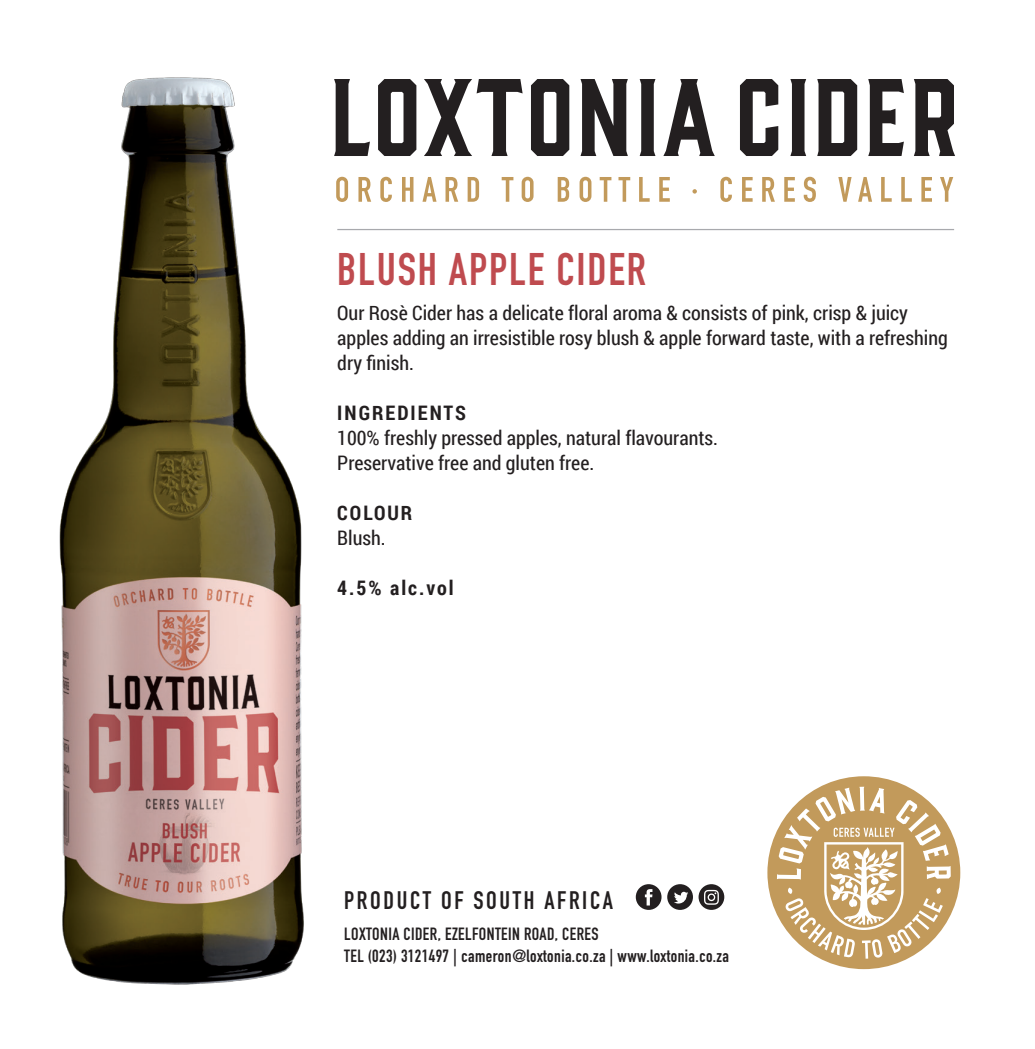
<style>
.page{position:relative;width:1035px;height:1049px;background:#fff}
.page>*{position:absolute;margin:0;border:0;box-sizing:border-box;transform-origin:0 0}
.t1{font:45px "DIN Engschrift";letter-spacing:.04em;color:#bf4b4f}
.t2{font:25px "DIN Engschrift";letter-spacing:.105em;color:#231f20}
.t3{font:20px/25px "Roboto Condensed";color:#231f20}
.t4{font:700 20px "Roboto Condensed";letter-spacing:.1em;color:#231f20}
.t5{font:17.5px/22.5px "DIN Engschrift";letter-spacing:.025em;color:#231f20}
</style>
<div class="page">
<svg style="left:636px;top:884px;width:25px;height:26px"></svg>
<svg style="left:667px;top:884px;width:57px;height:26px"></svg>
<div style="left:767px;top:776px;width:193px;height:193px;background:#c29a5b;border-radius:50%"></div>
<svg style="left:777px;top:787px;width:173px;height:172px"></svg>
<hr style="left:337px;top:229px;width:617px;height:1px;background:#a8a9ad">
<svg style="left:334px;top:79px;width:621px;height:77px"></svg>
<svg style="left:336px;top:177px;width:12px;height:25px"></svg>
<svg style="left:358px;top:177px;width:13px;height:25px"></svg>
<svg style="left:380px;top:177px;width:12px;height:25px"></svg>
<svg style="left:402px;top:177px;width:11px;height:25px"></svg>
<svg style="left:422px;top:177px;width:14px;height:25px"></svg>
<svg style="left:445px;top:177px;width:13px;height:25px"></svg>
<svg style="left:467px;top:177px;width:12px;height:25px"></svg>
<svg style="left:502px;top:177px;width:11px;height:25px"></svg>
<svg style="left:521px;top:177px;width:12px;height:25px"></svg>
<svg style="left:558px;top:177px;width:11px;height:25px"></svg>
<svg style="left:579px;top:177px;width:12px;height:25px"></svg>
<svg style="left:599px;top:177px;width:12px;height:25px"></svg>
<svg style="left:618px;top:177px;width:12px;height:25px"></svg>
<svg style="left:639px;top:177px;width:10px;height:25px"></svg>
<svg style="left:659px;top:177px;width:11px;height:25px"></svg>
<svg style="left:692px;top:189px;width:5px;height:5px"></svg>
<svg style="left:720px;top:177px;width:12px;height:25px"></svg>
<svg style="left:742px;top:177px;width:10px;height:25px"></svg>
<svg style="left:762px;top:177px;width:13px;height:25px"></svg>
<svg style="left:784px;top:177px;width:11px;height:25px"></svg>
<svg style="left:803px;top:177px;width:13px;height:25px"></svg>
<svg style="left:838px;top:177px;width:13px;height:25px"></svg>
<svg style="left:858px;top:177px;width:14px;height:25px"></svg>
<svg style="left:881px;top:177px;width:10px;height:25px"></svg>
<svg style="left:901px;top:177px;width:11px;height:25px"></svg>
<svg style="left:921px;top:177px;width:11px;height:25px"></svg>
<svg style="left:940px;top:177px;width:13px;height:25px"></svg>
<img style="left:59px;top:77px;width:245px;height:908px">
<h1 class="t1" style="left:337px;top:243px;width:310px">BLUSH APPLE CIDER</h1>
<p class="t3" style="left:337px;top:300px;width:612px">Our Rosè Cider has a delicate floral aroma &amp; consists of pink, crisp &amp; juicy apples adding an irresistible rosy blush &amp; apple forward taste, with a refreshing dry finish.</p>
<p class="t4" style="left:337px;top:399px;width:130px">INGREDIENTS</p>
<p class="t3" style="left:337px;top:425px;width:382px">100% freshly pressed apples, natural flavourants.<br>Preservative free and gluten free.</p>
<p class="t4" style="left:337px;top:499px;width:76px">COLOUR</p>
<p class="t3" style="left:337px;top:525px;width:50px">Blush.</p>
<p class="t4" style="left:337px;top:574px;width:118px">4.5% alc.vol</p>
<p class="t2" style="left:344px;top:885px;width:270px">PRODUCT OF SOUTH AFRICA</p>
<p class="t5" style="left:344px;top:922px;width:386px">LOXTONIA CIDER, EZELFONTEIN ROAD, CERES<br>TEL (023) 3121497 | cameron@loxtonia.co.za | www.loxtonia.co.za</p>
</div>
